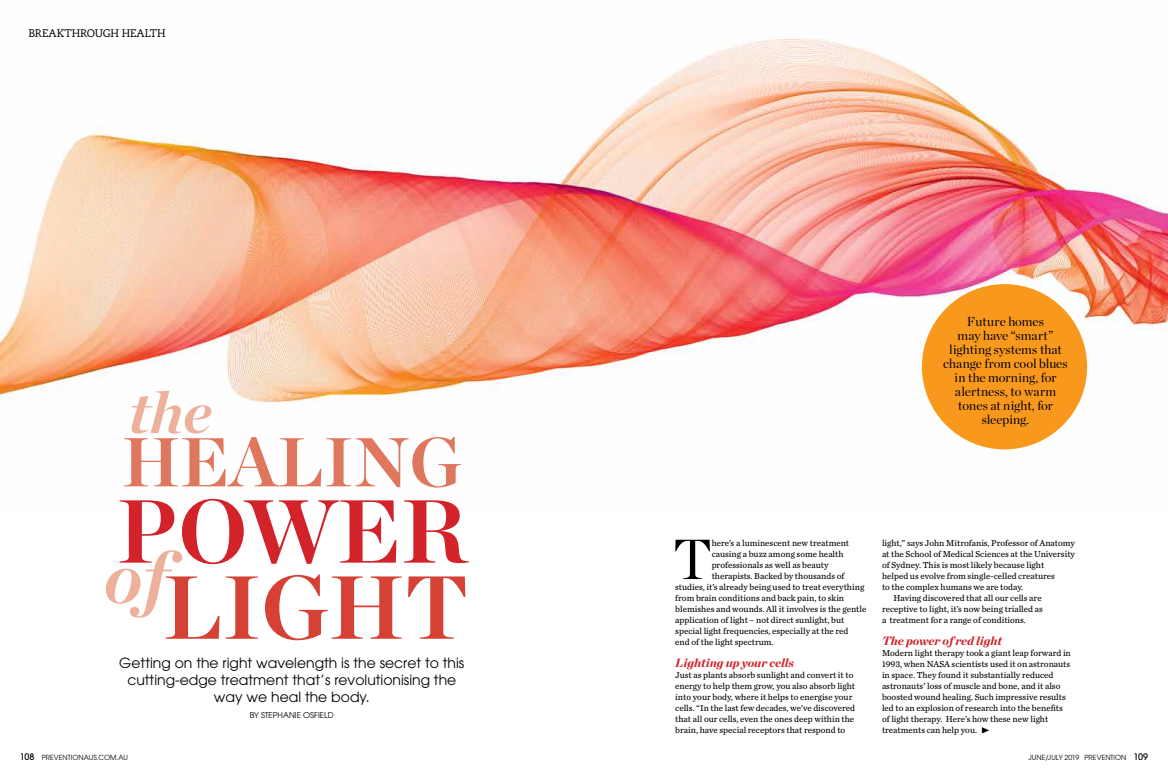
<style>
.page{position:relative;width:1168px;height:780px;background:#fff}
.page>*{position:absolute;margin:0;border:0;box-sizing:border-box;transform-origin:0 0}
.t1{font:700 89.3px "Chronicle Display";color:#d54134}
.t2{font:700 89.3px "Chronicle Display";color:#d2232a}
.t3{font:700 69px "Chronicle Display";color:#df775e}
.t4{font:italic 700 59.2px "Chronicle Display";color:#ecb09b}
.t5{font:56.3px "Chronicle Display";color:#000}
.t6{font:14px/17px "ITC Avant Garde Std";color:#000;text-align:center}
.t7{font:13px/14px "Chronicle Display";color:#000;text-align:center}
.t8{font:italic 900 12px "Chronicle Display";color:#d2232a}
.t9{font:12px "Chronicle Text G3";color:#000}
.t10{font:11px "Caecilia LT Std";letter-spacing:-.005em;color:#000}
.t11{font:9px/11px "Chronicle Text G3";color:#000}
.t12{font:8px "ITC Avant Garde Std";color:#000}
.t13{font:7px "ITC Avant Garde Std";letter-spacing:.005em;color:#000}
.s1{font-weight:500;font-size:9px}
</style>
<div class="page">
<img style="left:0;top:38px;width:1168px;height:412px">
<div style="left:922px;top:284px;width:165px;height:165px;background:#f8991d;border-radius:50%"></div>
<p class="t10" style="left:28px;top:27px;width:139px">BREAKTHROUGH HEALTH</p>
<h3 class="t4" style="left:128px;top:363px;width:84px">the</h3>
<h2 class="t3" style="left:122px;top:406px;width:341px">HEALING</h2>
<h1 class="t2" style="left:117px;top:459px;width:352px">POWER</h1>
<h1 class="t1" style="left:104px;top:535px;width:367px"><sup>of</sup>LIGHT</h1>
<h3 class="t6" style="left:119px;top:654px;width:347px">Getting on the right wavelength is the secret to this cutting-edge treatment that’s revolutionising the way we heal the body.</h3>
<p class="t12" style="left:250px;top:710px;width:85px">BY STEPHANIE OSFIELD</p>
<h3 class="t7" style="left:943px;top:313px;width:126px">Future homes<br>may have “smart” lighting systems that change from cool blues in the morning, for alertness, to warm tones at night, for sleeping.</h3>
<h3 class="t5" style="left:673px;top:516px;width:40px">T</h3>
<p class="t11" style="left:712px;top:537px;width:139px">here’s a luminescent new treatment</p>
<p class="t11" style="left:712px;top:548px;width:133px">causing a buzz among some health</p>
<p class="t11" style="left:712px;top:559px;width:118px">professionals as well as beauty</p>
<p class="t11" style="left:712px;top:570px;width:134px">therapists. Backed by thousands of</p>
<p class="t11" style="left:675px;top:581px;width:190px">studies, it’s already being used to treat everything</p>
<p class="t11" style="left:675px;top:592px;width:170px">from brain conditions and back pain, to skin</p>
<p class="t11" style="left:675px;top:603px;width:193px">blemishes and wounds. All it involves is the gentle</p>
<p class="t11" style="left:675px;top:614px;width:171px">application of light – not direct sunlight, but</p>
<p class="t11" style="left:675px;top:625px;width:175px">special light frequencies, especially at the red</p>
<p class="t11" style="left:675px;top:636px;width:100px">end of the light spectrum.</p>
<h3 class="t8" style="left:675px;top:652px;width:120px">Lighting up your cells</h3>
<p class="t11" style="left:675px;top:669px;width:181px">Just as plants absorb sunlight and convert it to energy to help them grow, you also absorb light into your body, where it helps to energise your cells. “In the last few decades, we’ve discovered that all our cells, even the ones deep within the brain, have special receptors that respond to</p>
<p class="t11" style="left:882px;top:537px;width:194px">light,” says John Mitrofanis, Professor of Anatomy</p>
<p class="t11" style="left:882px;top:548px;width:195px">at the School of Medical Sciences at the University</p>
<p class="t11" style="left:882px;top:559px;width:164px">of Sydney. This is most likely because light</p>
<p class="t11" style="left:882px;top:570px;width:174px">helped us evolve from single-celled creatures</p>
<p class="t11" style="left:882px;top:581px;width:143px">to the complex humans we are today.</p>
<p class="t11" style="left:893px;top:592px;width:150px">Having discovered that all our cells are</p>
<p class="t11" style="left:882px;top:603px;width:162px">receptive to light, it’s now being trialled as</p>
<p class="t11" style="left:882px;top:614px;width:145px">a treatment for a range of conditions.</p>
<h3 class="t8" style="left:882px;top:630px;width:122px">The power of red light</h3>
<p class="t11" style="left:882px;top:647px;width:190px">Modern light therapy took a giant leap forward in 1993, when NASA scientists used it on astronauts in space. They found it substantially reduced astronauts’ loss of muscle and bone, and it also boosted wound healing. Such impressive results led to an explosion of research into the benefits of light therapy. Here’s how these new light treatments can help you.</p>
<h3 class="t9" style="left:981px;top:721px;width:10px">•</h3>
<p class="t13" style="left:20px;top:753px;width:110px"><span class="s1">108</span> PREVENTIONAUS.COM.AU</p>
<p class="t13" style="left:1028px;top:753px;width:121px">JUNE/JULY 2019 PREVENTION <span class="s1">109</span></p>
</div>
